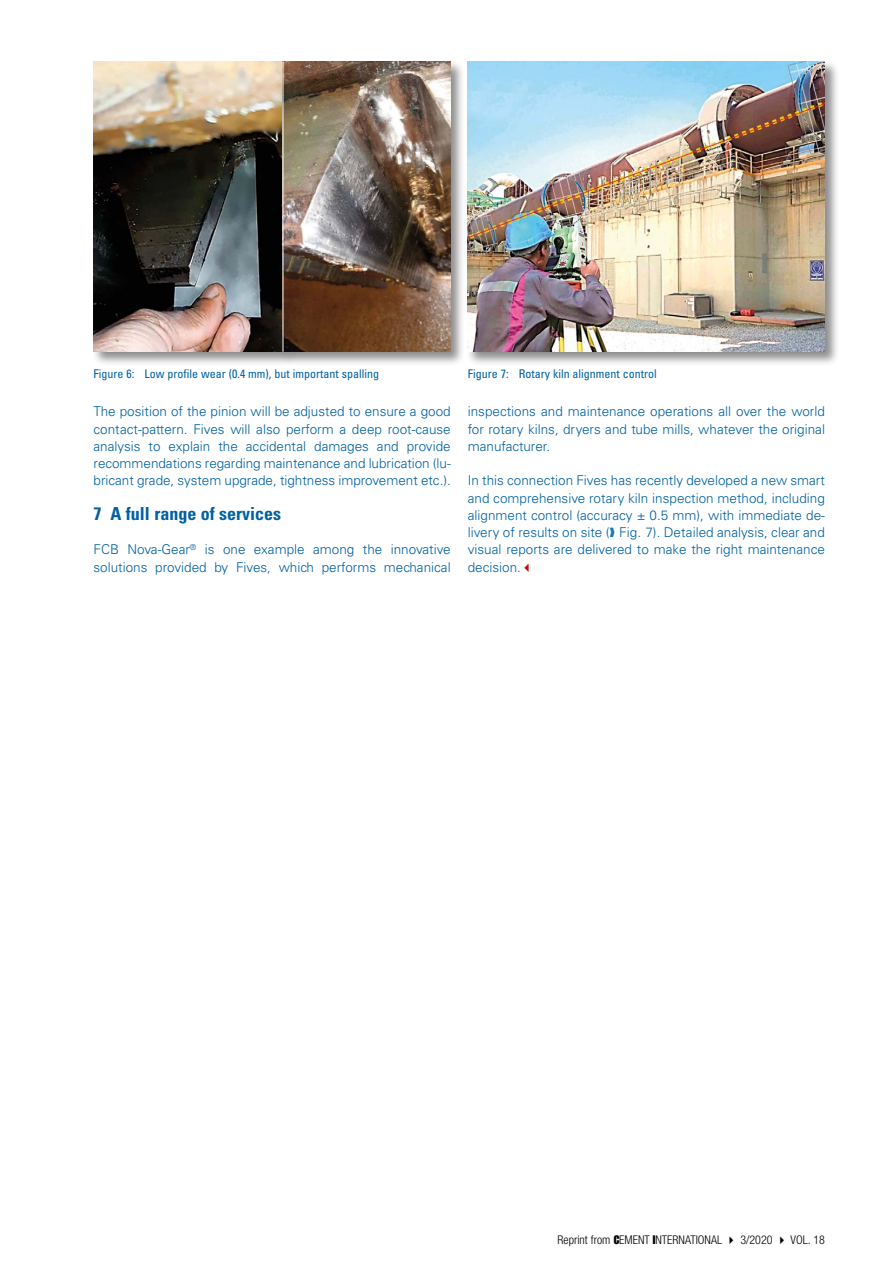
<style>
.page{position:relative;width:893px;height:1263px;background:#fff}
.page>*{position:absolute;margin:0;border:0;box-sizing:border-box;transform-origin:0 0}
.t1{font:700 condensed 18px "Univers LT Std";color:#0061a1}
.t2{font:300 13.5px/17.2px "Univers LT Std";color:#0061a1;text-align:justify}
.t3{font:condensed 12px "Univers LT Std";color:#0061a1}
.t4{font:300 condensed 12px "Helvetica Neue";color:#000}
.s1{color:#bd0e0d}
.s2{font-family:"Impact LT";font-weight:400;font-stretch:normal}
</style>
<div class="page">
<div style="left:92px;top:60px;width:205px;height:306px;background:#000;opacity:.45"></div>
<img style="left:94px;top:61px;width:187px;height:291px">
<div style="left:281px;top:60px;width:184px;height:306px;background:#000;opacity:.45"></div>
<img style="left:284px;top:61px;width:167px;height:291px">
<div style="left:466px;top:60px;width:373px;height:306px;background:#000;opacity:.45"></div>
<img style="left:468px;top:61px;width:357px;height:291px">
<hr style="left:283px;top:61px;width:1px;height:291px;background:#fff">
<p class="t3" style="left:94px;top:366px;width:287px">Figure 6: Low profile wear (0.4 mm), but important spalling</p>
<p class="t3" style="left:468px;top:366px;width:191px">Figure 7: Rotary kiln alignment control</p>
<p class="t2" style="left:468px;top:403px;width:359px">inspections and maintenance operations all over the world for rotary kilns, dryers and tube mills, whatever the original manufacturer.</p>
<p class="t2" style="left:468px;top:472px;width:359px">In this connection Fives has recently developed a new smart and comprehensive rotary kiln inspection method, including alignment control (accuracy ± 0.5 mm), with immediate de&shy;livery of results on site ( Fig. 7). Detailed analysis, clear and visual reports are delivered to make the right maintenance decision.<span class="s1">✓</span></p>
<p class="t2" style="left:94px;top:403px;width:359px">The position of the pinion will be adjusted to ensure a good contact-pattern. Fives will also perform a deep root-cause analysis to explain the accidental damages and provide recommendations regarding maintenance and lubrication (lu&shy;bricant grade, system upgrade, tightness improvement etc.).</p>
<h1 class="t1" style="left:94px;top:502px;width:189px">7 A full range of services</h1>
<p class="t2" style="left:94px;top:541px;width:359px">FCB Nova-Gear<sup>®</sup> is one example among the innovative solutions provided by Fives, which performs mechanical</p>
<p class="t4" style="left:558px;top:1233px;width:269px">Reprint from <span class="s2">C</span>EMENT <span class="s2">I</span>NTERNATIONAL ✔ 3/2020 ✔ VOL. 18</p>
</div>
